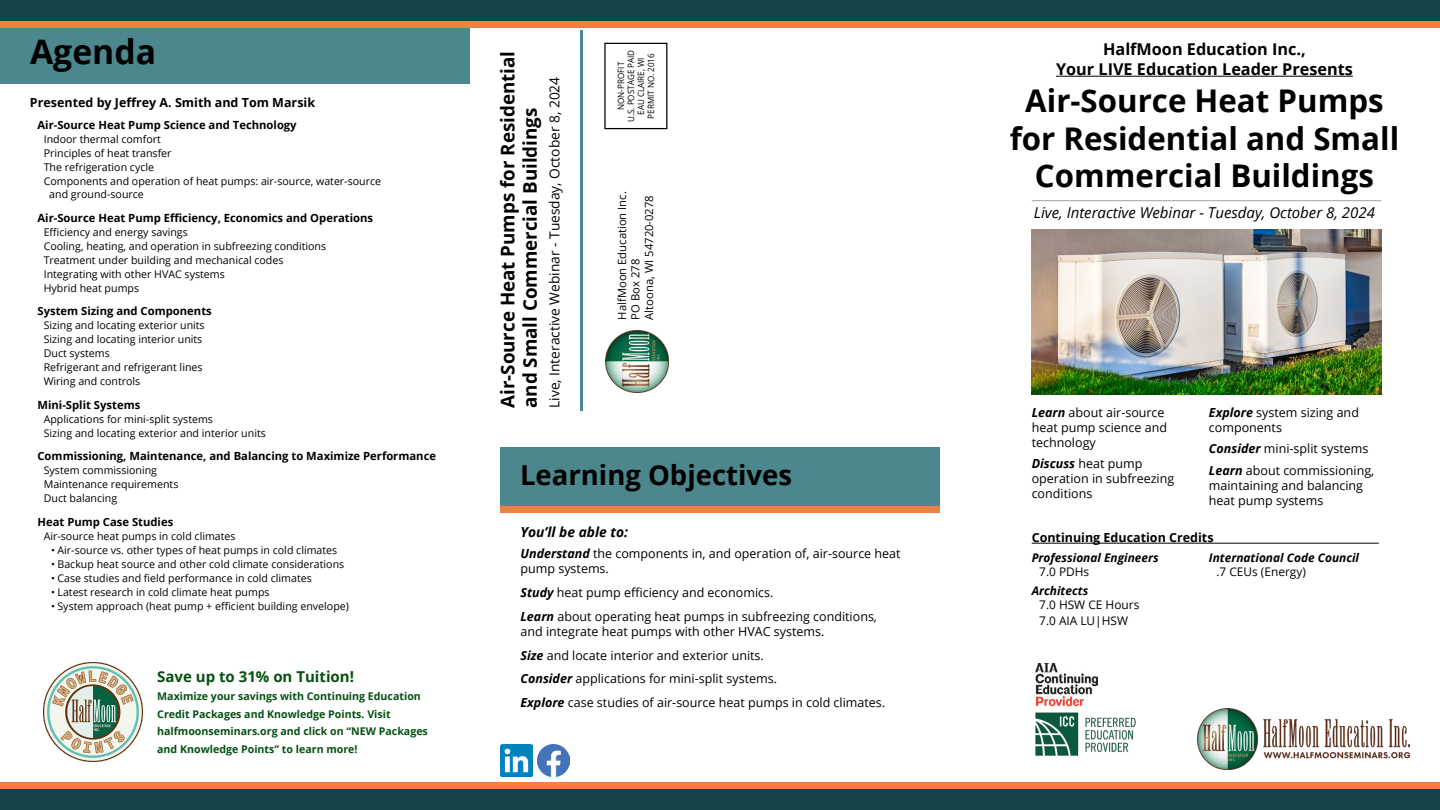
<style>
.page{position:relative;width:1440px;height:810px;background:#fff}
.page>*{position:absolute;margin:0;border:0;box-sizing:border-box;transform-origin:0 0}
.t1{font:700 33.75px "Open Sans";color:#000}
.t2{font:700 31.25px/37.5px "Open Sans";color:#000;text-align:center}
.t3{font:700 27.5px "Open Sans";color:#000}
.t4{font:700 18.75px/22.5px "Open Sans";color:#000}
.t5{font:700 16.25px "Open Sans";color:#000}
.t6{font:italic 15px "Open Sans";color:#000}
.t7{font:700 15px "Open Sans";color:#045011}
.t8{font:13.75px "Open Sans";color:#000}
.t9{font:italic 700 13.75px "Open Sans";color:#000}
.t10{font:12.5px/15px "Open Sans";color:#000}
.t11{font:700 12.5px "Open Sans";color:#000}
.t12{font:italic 700 11.88px "Open Sans";color:#000}
.t13{font:11.88px/15.5px "Open Sans";color:#000}
.t14{font:700 11.25px "Open Sans";color:#000}
.t15{font:11.25px/13.5px "Open Sans";color:#000}
.t16{font:10.62px/14px "Open Sans";color:#000}
.t17{font:700 10.62px/17.5px "Open Sans";color:#045011}
.t18{font:8.75px/10px "Open Sans";color:#000;text-align:center;scale:.92 1}
.s1{font-weight:700;font-style:italic}
</style>
<div class="page">
<hr style="left:580px;top:30px;width:3px;height:381px;background:#4b878d">
<div style="left:0;top:21px;width:470px;height:63px;background:#4b878d"></div>
<div style="left:500px;top:447px;width:440px;height:65px;background:#4b878d"></div>
<img style="left:1197px;top:708px;width:213px;height:62px">
<div style="left:0;top:789px;width:1440px;height:21px;background:#164448"></div>
<div style="left:0;top:0;width:1440px;height:21px;background:#164448"></div>
<div style="left:500px;top:506px;width:440px;height:6px;background:#f17e43"></div>
<div style="left:0;top:783px;width:1440px;height:6px;background:#f17e43"></div>
<div style="left:0;top:21px;width:1440px;height:6px;background:#f17e43"></div>
<div style="left:604px;top:43px;width:63px;height:86px;border:1px solid #000"></div>
<img style="left:606px;top:330px;width:63px;height:63px">
<img style="left:500px;top:744px;width:32px;height:32px">
<img style="left:537px;top:744px;width:32px;height:32px">
<hr style="left:1032px;top:200px;width:349px;height:1px;background:#b1b4b6">
<hr style="left:1032px;top:543px;width:347px;height:1px;background:#000">
<hr style="left:1056px;top:76px;width:297px;height:1px;background:#000">
<img style="left:1035px;top:712px;width:101px;height:44px">
<img style="left:1035px;top:664px;width:63px;height:43px">
<img style="left:43px;top:663px;width:99px;height:99px">
<img style="left:1032px;top:230px;width:349px;height:165px">
<h1 class="t1" style="left:30px;top:28px;width:128px">Agenda</h1>
<p class="t11" style="left:30px;top:94px;width:287px">Presented by Jeffrey A. Smith and Tom Marsik</p>
<p class="t14" style="left:38px;top:117px;width:261px">Air-Source Heat Pump Science and Technology</p>
<p class="t16" style="left:44px;top:132px;width:339px">Indoor thermal comfort<br>Principles of heat transfer<br>The refrigeration cycle<br>Components and operation of heat pumps: air-source, water-source</p>
<p class="t16" style="left:49px;top:187px;width:96px">and ground-source</p>
<p class="t14" style="left:38px;top:209px;width:337px">Air-Source Heat Pump Efficiency, Economics and Operations</p>
<p class="t16" style="left:44px;top:224px;width:284px">Efficiency and energy savings<br>Cooling, heating, and operation in subfreezing conditions Treatment under building and mechanical codes Integrating with other HVAC systems<br>Hybrid heat pumps</p>
<p class="t14" style="left:38px;top:303px;width:176px">System Sizing and Components</p>
<p class="t16" style="left:44px;top:318px;width:162px">Sizing and locating exterior units<br>Sizing and locating interior units<br>Duct systems<br>Refrigerant and refrigerant lines<br>Wiring and controls</p>
<p class="t14" style="left:38px;top:396px;width:104px">Mini-Split Systems</p>
<p class="t16" style="left:44px;top:411px;width:224px">Applications for mini-split systems<br>Sizing and locating exterior and interior units</p>
<p class="t14" style="left:38px;top:448px;width:400px">Commissioning, Maintenance, and Balancing to Maximize Performance</p>
<p class="t16" style="left:44px;top:463px;width:136px">System commissioning<br>Maintenance requirements<br>Duct balancing</p>
<p class="t14" style="left:38px;top:513px;width:137px">Heat Pump Case Studies</p>
<p class="t16" style="left:44px;top:528px;width:193px">Air-source heat pumps in cold climates</p>
<p class="t16" style="left:51px;top:542px;width:288px">• Air-source vs. other types of heat pumps in cold climates</p>
<p class="t16" style="left:51px;top:556px;width:295px">• Backup heat source and other cold climate considerations</p>
<p class="t16" style="left:51px;top:570px;width:262px">• Case studies and field performance in cold climates</p>
<p class="t16" style="left:51px;top:584px;width:220px">• Latest research in cold climate heat pumps</p>
<p class="t16" style="left:51px;top:598px;width:299px">• System approach (heat pump + efficient building envelope)</p>
<h3 class="t7" style="left:157px;top:666px;width:198px">Save up to 31% on Tuition!</h3>
<p class="t17" style="left:157px;top:688px;width:272px">Maximize your savings with Continuing Education Credit Packages and Knowledge Points. Visit halfmoonseminars.org and click on “NEW Packages and Knowledge Points” to learn more!</p>
<h3 class="t4" style="left:496px;top:408px;width:358px;rotate:-90deg">Air-Source Heat Pumps for Residential and Small Commercial Buildings</h3>
<p class="t8" style="left:545px;top:408px;width:333px;rotate:-90deg">Live, Interactive Webinar - Tuesday, October 8, 2024</p>
<p class="t18" style="left:616px;top:122px;width:80px;rotate:-90deg">NON-PROFIT<br>U.S. POSTAGE PAID<br>EAU CLAIRE, WI<br>PERMIT NO. 2016</p>
<p class="t15" style="left:615px;top:320px;width:130px;rotate:-90deg">HalfMoon Education Inc.<br>PO Box 278<br>Altoona, WI 54720-0278</p>
<h3 class="t3" style="left:520px;top:456px;width:274px">Learning Objectives</h3>
<p class="t9" style="left:520px;top:522px;width:109px">You’ll be able to:</p>
<p class="t10" style="left:520px;top:546px;width:382px"><span class="s1">Understand</span> the components in, and operation of, air-source heat pump systems.</p>
<p class="t10" style="left:520px;top:580px;width:358px;line-height:23.8px"><span class="s1">Study</span> heat pump efficiency and economics.<br><span class="s1">Learn</span> about operating heat pumps in subfreezing conditions,</p>
<p class="t10" style="left:520px;top:619px;width:366px;line-height:23.8px">and integrate heat pumps with other HVAC systems.<br><span class="s1">Size</span> and locate interior and exterior units.<br><span class="s1">Consider</span> applications for mini-split systems.<br><span class="s1">Explore</span> case studies of air-source heat pumps in cold climates.</p>
<h3 class="t5" style="left:1103px;top:38px;width:204px">HalfMoon Education Inc.,</h3>
<h3 class="t5" style="left:1056px;top:58px;width:298px">Your LIVE Education Leader Presents</h3>
<h2 class="t2" style="left:1010px;top:82px;width:391px">Air-Source Heat Pumps for Residential and Small<br>Commercial Buildings</h2>
<h3 class="t6" style="left:1034px;top:202px;width:343px">Live, Interactive Webinar - Tuesday, October 8, 2024</h3>
<p class="t10" style="left:1032px;top:405px;width:137px"><span class="s1">Learn</span> about air-source heat pump science and technology</p>
<p class="t10" style="left:1032px;top:456px;width:144px"><span class="s1">Discuss</span> heat pump operation in subfreezing conditions</p>
<p class="t10" style="left:1209px;top:405px;width:152px"><span class="s1">Explore</span> system sizing and components</p>
<p class="t10" style="left:1209px;top:438px;width:167px;line-height:21.2px"><span class="s1">Consider</span> mini-split systems<br><span class="s1">Learn</span> about commissioning,</p>
<p class="t10" style="left:1209px;top:477px;width:156px">maintaining and balancing heat pump systems</p>
<p class="t11" style="left:1032px;top:529px;width:183px">Continuing Education Credits</p>
<p class="t12" style="left:1032px;top:549px;width:129px">Professional Engineers</p>
<p class="t13" style="left:1039px;top:564px;width:52px">7.0 PDHs</p>
<p class="t12" style="left:1032px;top:583px;width:58px">Architects</p>
<p class="t13" style="left:1039px;top:597px;width:102px">7.0 HSW CE Hours<br>7.0 AIA LU|HSW</p>
<p class="t12" style="left:1209px;top:549px;width:152px">International Code Council</p>
<p class="t13" style="left:1216px;top:564px;width:91px">.7 CEUs (Energy)</p>
</div>
